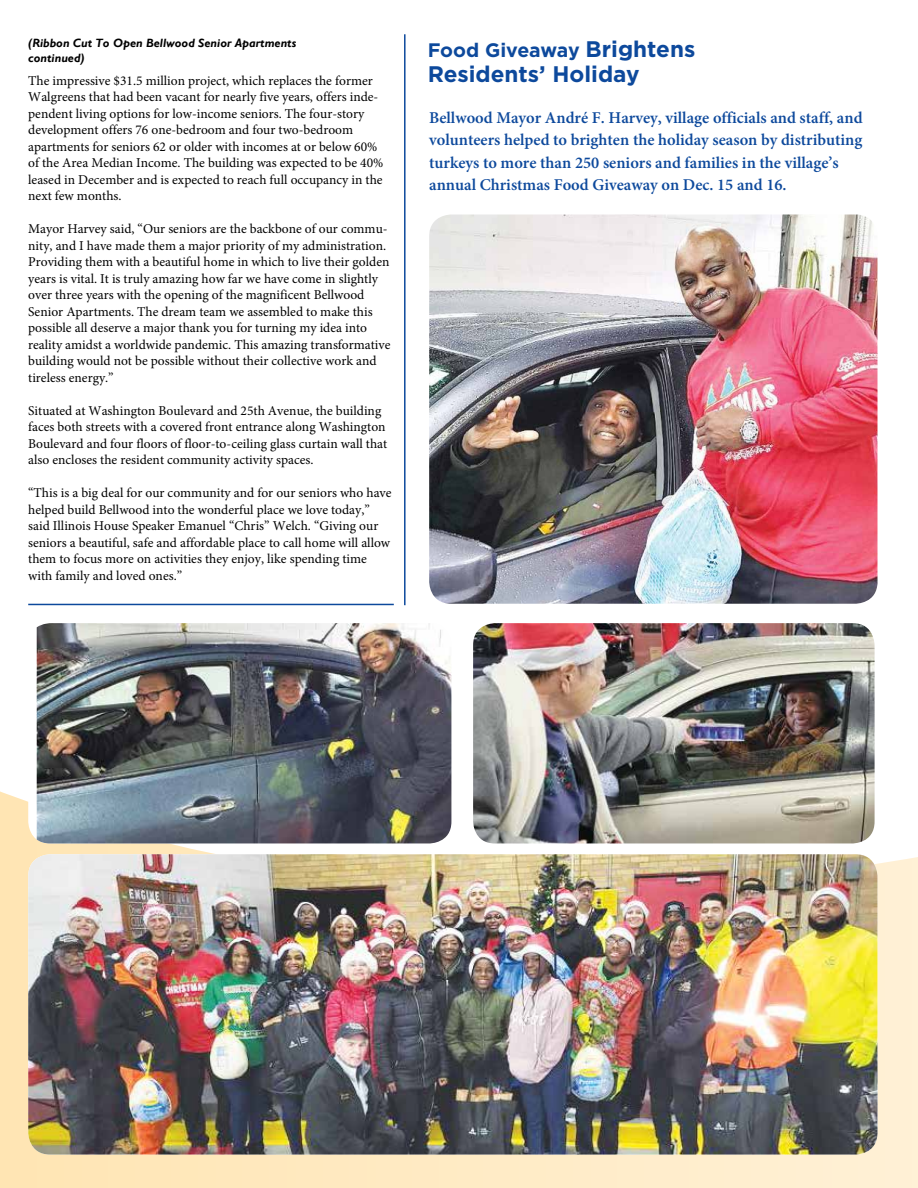
<style>
.page{position:relative;width:918px;height:1188px;background:#fff}
.page>*{position:absolute;margin:0;border:0;box-sizing:border-box;transform-origin:0 0}
.t1{font:700 22.5px "Gotham HTF";color:#0d499c}
.t2{font:700 19.5px "Gotham HTF";letter-spacing:-.01em;color:#0d499c}
.t3{font:600 16.5px/22.5px "Minion Pro";color:#0d499c}
.t4{font:13.5px/16.5px "Minion Pro";color:#000}
.t5{font:italic 700 12px/15px "Gill Sans";color:#000}
.s1{font-size:22.5px}
</style>
<div class="page">
<svg style="left:0;top:603px;width:82px;height:585px"></svg>
<svg style="left:82px;top:603px;width:836px;height:585px"></svg>
<hr style="left:404px;top:34px;width:2px;height:571px;background:#0d499c">
<hr style="left:28px;top:604px;width:366px;height:1px;background:#0d499c">
<img style="left:429px;top:214px;width:449px;height:390px">
<img style="left:28px;top:854px;width:850px;height:301px">
<img style="left:37px;top:623px;width:414px;height:220px">
<img style="left:473px;top:623px;width:402px;height:220px">
<p class="t5" style="left:28px;top:36px;width:269px">(Ribbon Cut To Open Bellwood Senior Apartments continued)</p>
<h2 class="t2" style="left:428px;top:39px;width:269px">Food Giveaway <span class="s1">Brightens</span></h2>
<h1 class="t1" style="left:428px;top:61px;width:213px">Residents’ Holiday</h1>
<p class="t3" style="left:429px;top:106px;width:435px">Bellwood Mayor André F. Harvey, village officials and staff, and volunteers helped to brighten the holiday season by distributing turkeys to more than 250 seniors and families in the village’s annual Christmas Food Giveaway on Dec. 15 and 16.</p>
<p class="t4" style="left:28px;top:72px;width:357px">The impressive $31.5 million project, which replaces the former Walgreens that had been vacant for nearly five years, offers inde&shy;pendent living options for low-income seniors. The four-story development offers 76 one-bedroom and four two-bedroom apartments for seniors 62 or older with incomes at or below 60% of the Area Median Income. The building was expected to be 40% leased in December and is expected to reach full occupancy in the next few months.</p>
<p class="t4" style="left:28px;top:221px;width:364px">Mayor Harvey said, “Our seniors are the backbone of our commu&shy;nity, and I have made them a major priority of my administration.<br>Providing them with a beautiful home in which to live their golden years is vital. It is truly amazing how far we have come in slightly over three years with the opening of the magnificent Bellwood Senior Apartments. The dream team we assembled to make this possible all deserve a major thank you for turning my idea into reality amidst a worldwide pandemic. This amazing transformative building would not be possible without their collective work and tireless energy.”</p>
<p class="t4" style="left:28px;top:402px;width:361px">Situated at Washington Boulevard and 25th Avenue, the building faces both streets with a covered front entrance along Washington Boulevard and four floors of floor-to-ceiling glass curtain wall that also encloses the resident community activity spaces.</p>
<p class="t4" style="left:28px;top:485px;width:365px">“This is a big deal for our community and for our seniors who have helped build Bellwood into the wonderful place we love today,” said Illinois House Speaker Emanuel “Chris” Welch. “Giving our seniors a beautiful, safe and affordable place to call home will allow them to focus more on activities they enjoy, like spending time with family and loved ones.”</p>
</div>
